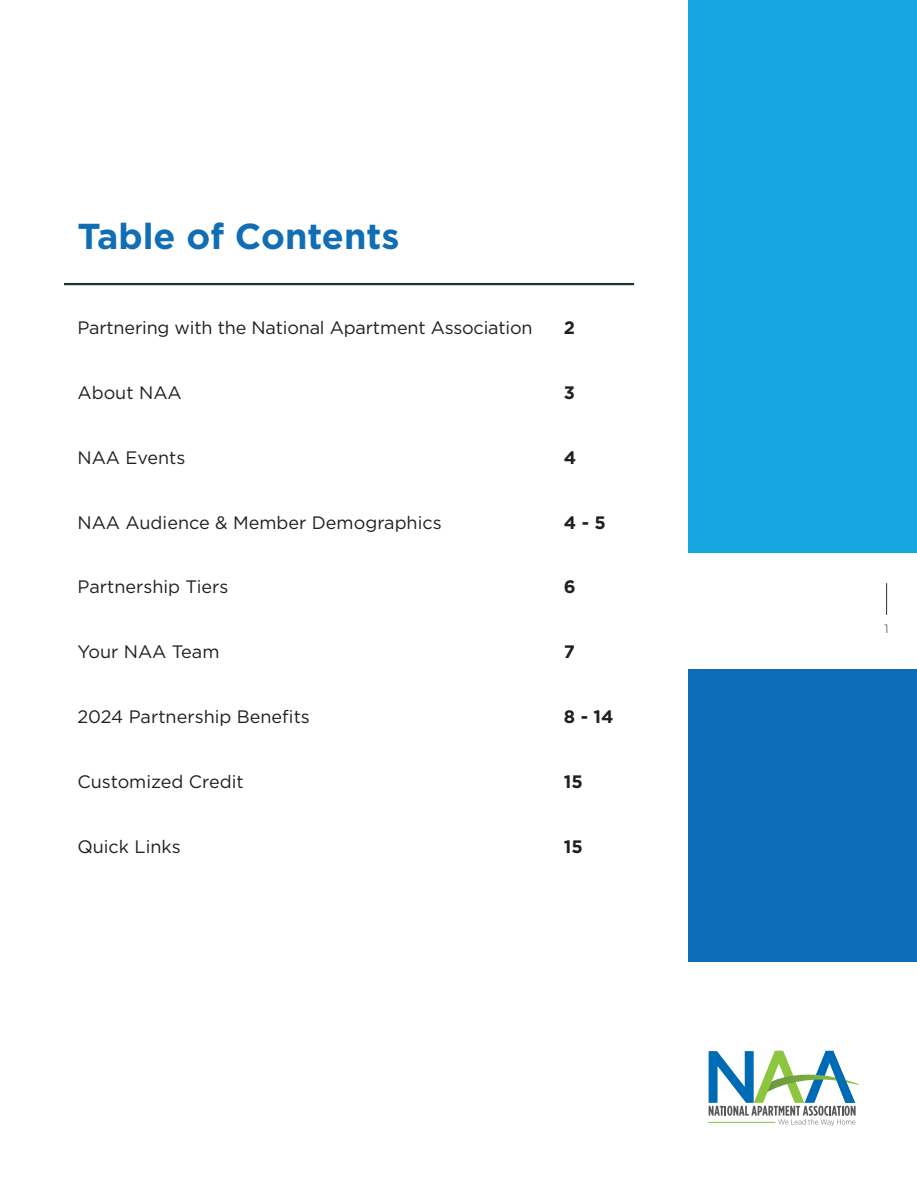
<style>
.page{position:relative;width:917px;height:1187px;background:#fff}
.page>*{position:absolute;margin:0;border:0;box-sizing:border-box;transform-origin:0 0}
.t1{font:700 36px "Gotham";color:#126eb4}
.t2{font:18px "Gotham";color:#231f20}
.t3{font:700 18px "Gotham";color:#231f20}
.t4{font:300 12px "Montserrat";color:#1f3234}
</style>
<div class="page">
<hr style="left:885px;top:583px;width:1px;height:31px;background:#1f3234">
<hr style="left:64px;top:283px;width:570px;height:2px;background:#1f3234">
<div style="left:688px;top:0;width:228px;height:552px;background:#16a6df"></div>
<div style="left:688px;top:669px;width:228px;height:292px;background:#0f6cb6"></div>
<svg style="left:708px;top:1050px;width:152px;height:75px"></svg>
<h1 class="t1" style="left:77px;top:213px;width:323px">Table of Contents</h1>
<p class="t2" style="left:77px;top:316px;width:456px">Partnering with the National Apartment Association</p>
<p class="t3" style="left:563px;top:315px;width:13px">2</p>
<p class="t2" style="left:77px;top:381px;width:106px">About NAA</p>
<p class="t3" style="left:563px;top:380px;width:13px">3</p>
<p class="t2" style="left:77px;top:445px;width:109px">NAA Events</p>
<p class="t3" style="left:563px;top:445px;width:14px">4</p>
<p class="t2" style="left:77px;top:510px;width:365px">NAA Audience &amp; Member Demographics</p>
<p class="t3" style="left:563px;top:510px;width:43px">4 - 5</p>
<p class="t2" style="left:77px;top:575px;width:152px">Partnership Tiers</p>
<p class="t3" style="left:563px;top:575px;width:13px">6</p>
<p class="t2" style="left:77px;top:640px;width:143px">Your NAA Team</p>
<p class="t3" style="left:563px;top:639px;width:13px">7</p>
<p class="t2" style="left:77px;top:705px;width:234px">2024 Partnership Benefits</p>
<p class="t3" style="left:563px;top:704px;width:51px">8 - 14</p>
<p class="t2" style="left:77px;top:769px;width:168px">Customized Credit</p>
<p class="t3" style="left:563px;top:769px;width:20px">15</p>
<p class="t2" style="left:77px;top:834px;width:105px">Quick Links</p>
<p class="t3" style="left:563px;top:834px;width:20px">15</p>
<p class="t4" style="left:884px;top:620px;width:6px">1</p>
</div>
